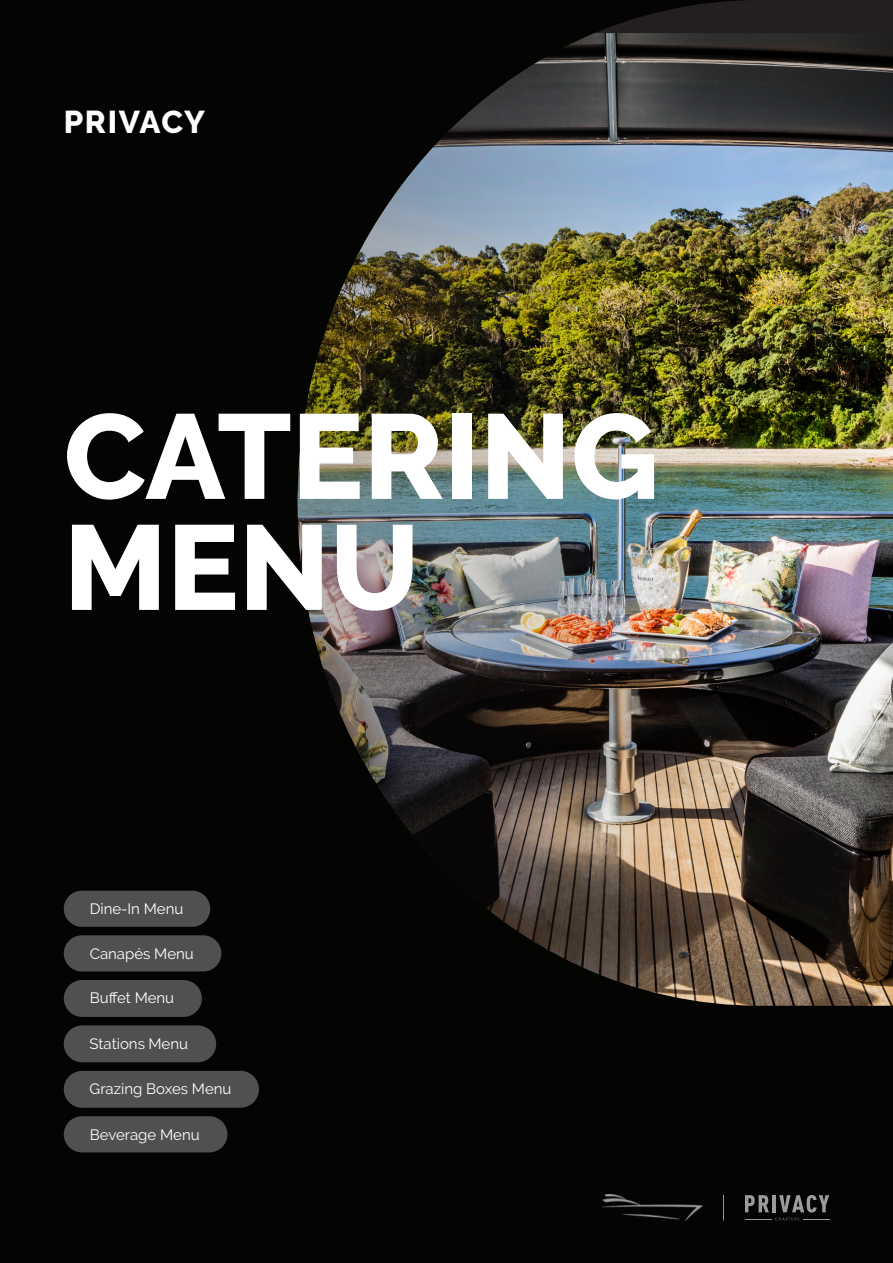
<style>
.page{position:relative;width:893px;height:1263px;background:#040503}
.page>*{position:absolute;margin:0;border:0;box-sizing:border-box;transform-origin:0 0}
.t1{font:800 120px/111px "Raleway";color:#fff}
.t2{font:800 31.5px "Raleway";letter-spacing:.04em;color:#fff}
.t3{font:15px "Raleway";color:#fff}
</style>
<div class="page">
<img style="left:602px;top:1195px;width:100px;height:25px">
<svg style="left:745px;top:1195px;width:84px;height:25px"></svg>
<svg style="left:723px;top:1195px;width:1px;height:25px"></svg>
<div style="left:64px;top:891px;width:146px;height:36px;background:#524f4f;border-radius:18px"></div>
<div style="left:64px;top:935px;width:157px;height:36px;background:#524f4f;border-radius:18px"></div>
<div style="left:64px;top:980px;width:138px;height:37px;background:#524f4f;border-radius:18px"></div>
<div style="left:64px;top:1025px;width:152px;height:37px;background:#524f4f;border-radius:18px"></div>
<div style="left:64px;top:1071px;width:195px;height:37px;background:#524f4f;border-radius:18px"></div>
<div style="left:64px;top:1116px;width:163px;height:36px;background:#524f4f;border-radius:18px"></div>
<img style="left:734px;top:33px;width:159px;height:973px">
<img style="left:298px;top:1px;width:436px;height:1004px">
<p class="t2" style="left:64px;top:104px;width:143px">PRIVACY</p>
<p class="t1" style="left:64px;top:402px;width:597px">CATERING<br>MENU</p>
<p class="t3" style="left:90px;top:900px;width:95px">Dine-In Menu</p>
<p class="t3" style="left:90px;top:945px;width:106px">Canapés Menu</p>
<p class="t3" style="left:90px;top:989px;width:86px">Buffet Menu</p>
<p class="t3" style="left:90px;top:1035px;width:100px">Stations Menu</p>
<p class="t3" style="left:90px;top:1080px;width:143px">Grazing Boxes Menu</p>
<p class="t3" style="left:90px;top:1126px;width:111px">Beverage Menu</p>
</div>
